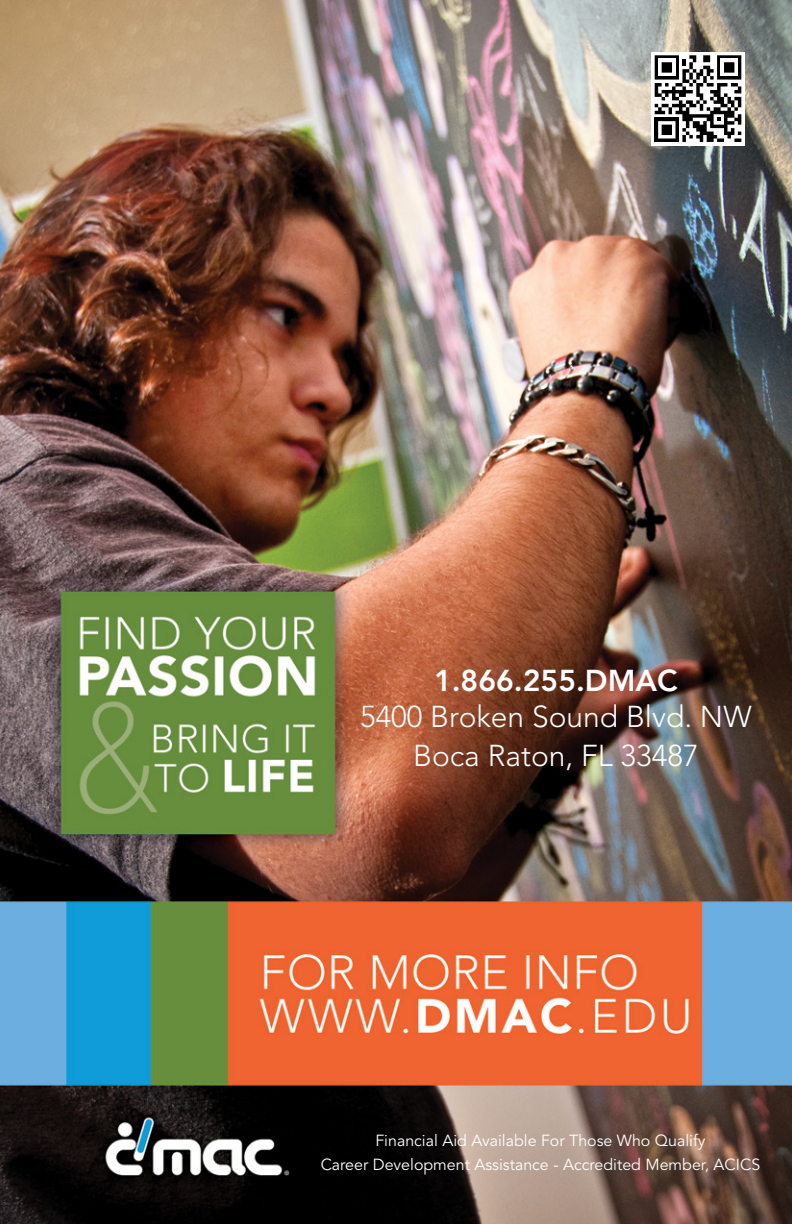
<style>
.page{position:relative;width:792px;height:1224px;background:#fff}
.page>*{position:absolute;margin:0;border:0;box-sizing:border-box;transform-origin:0 0}
.t1{font:300 30px/38.6px "Avenir";color:#fff;text-align:center}
.t2{font:800 30px "Avenir";color:#fff}
.t3{font:16px/24px "Avenir";color:#fff;text-align:center}
</style>
<div class="page">
<img style="left:0;top:0;width:792px;height:1224px">
<svg style="left:651px;top:52px;width:94px;height:93px"></svg>
<svg style="left:655px;top:55px;width:86px;height:87px"></svg>
<h1 class="t2" style="left:434px;top:663px;width:245px">1.866.255.DMAC</h1>
<h1 class="t1" style="left:360px;top:698px;width:393px">5400 Broken Sound Blvd. NW<br>Boca Raton, FL 33487</h1>
<p class="t3" style="left:321px;top:1129px;width:441px">Financial Aid Available For Those Who Qualify<br>Career Development Assistance - Accredited Member, ACICS</p>
</div>
